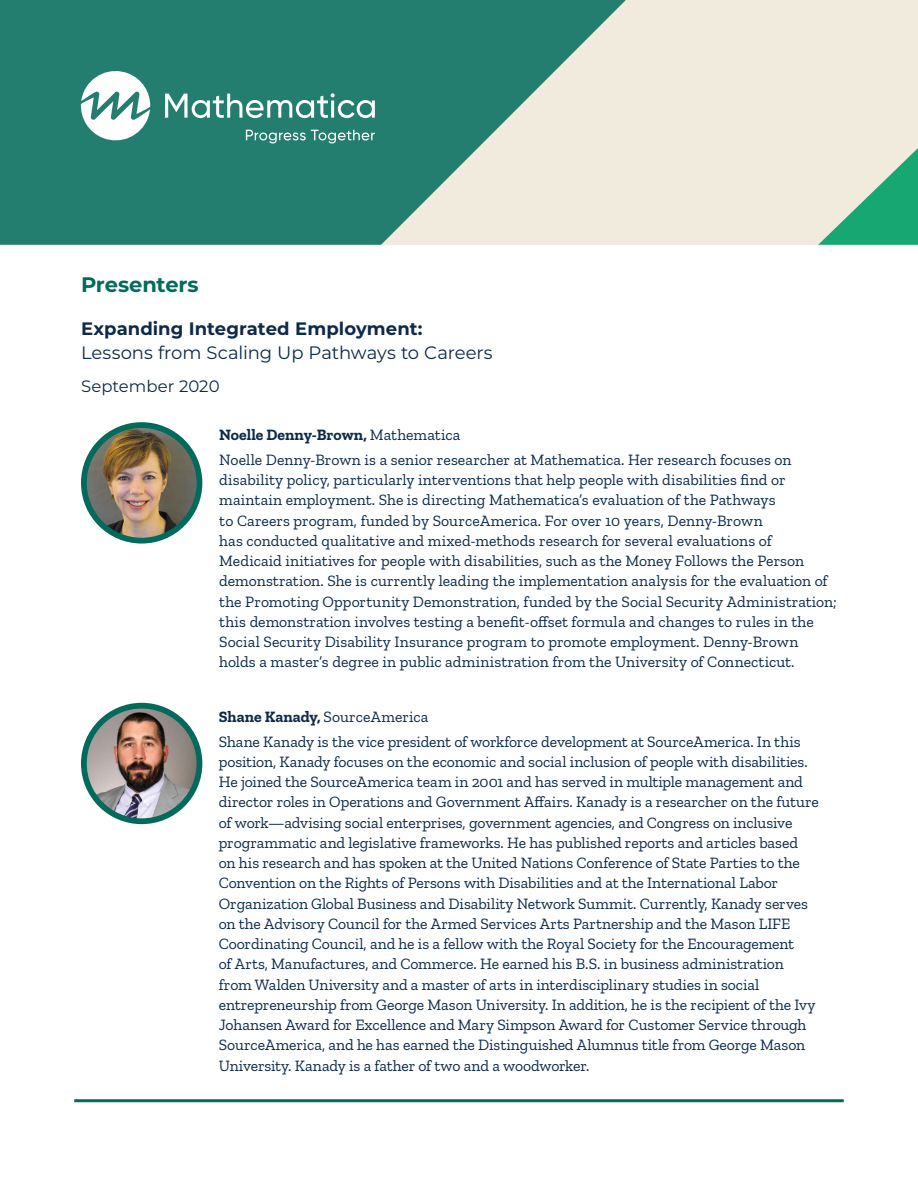
<style>
.page{position:relative;width:918px;height:1188px;background:#fff}
.page>*{position:absolute;margin:0;border:0;box-sizing:border-box;transform-origin:0 0}
.t1{font:700 21px "Montserrat";letter-spacing:-.005em;color:#006b5c}
.t2{font:18px "Montserrat";letter-spacing:-.005em;color:#0d2a49}
.t3{font:700 18px "Montserrat";letter-spacing:.005em;color:#0d2a49}
.t4{font:16.5px "Montserrat";color:#0d2a49}
.t5{font:15.75px/20.2px "Zilla Slab";letter-spacing:-.005em;color:#0d2a49}
.t6{font:700 15.75px "Zilla Slab";color:#0d2a49}
.s1{font-weight:400}
.s2{font-weight:700}
</style>
<div class="page">
<div style="left:81px;top:422px;width:121px;height:122px;background:#006b5c;border-radius:50%"></div>
<div style="left:0;top:0;width:918px;height:245px;background:#f0ebdd"></div>
<svg style="left:0;top:0;width:626px;height:245px;fill:#247e6f"></svg>
<svg style="left:818px;top:148px;width:100px;height:97px"></svg>
<svg style="left:80px;top:66px;width:71px;height:79px;background:#99c3bc"></svg>
<svg style="left:165px;top:93px;width:210px;height:25px;background:#67a59b"></svg>
<svg style="left:246px;top:130px;width:129px;height:14px;background:#559b8f"></svg>
<hr style="left:74px;top:1099px;width:770px;height:3px;background:#006b5c">
<img style="left:87px;top:428px;width:110px;height:110px;border-radius:55px">
<div style="left:81px;top:703px;width:121px;height:121px;background:#006b5c;border-radius:50%"></div>
<img style="left:87px;top:709px;width:110px;height:109px;border-radius:55px">
<h1 class="t1" style="left:81px;top:270px;width:119px">Presenters</h1>
<p class="t3" style="left:81px;top:316px;width:343px">Expanding Integrated Employment:</p>
<p class="t2" style="left:81px;top:341px;width:413px">Lessons from Scaling Up Pathways to Careers</p>
<p class="t4" style="left:81px;top:375px;width:140px">September 2020</p>
<p class="t6" style="left:219px;top:426px;width:243px">Noelle Denny-Brown, <span class="s1">Mathematica</span></p>
<p class="t5" style="left:219px;top:450px;width:619px">Noelle Denny-Brown is a senior researcher at Mathematica. Her research focuses on disability policy, particularly interventions that help people with disabilities find or maintain employment. She is directing Mathematica’s evaluation of the Pathways<br>to Careers program, funded by SourceAmerica. For over 10 years, Denny-Brown<br>has conducted qualitative and mixed-methods research for several evaluations of Medicaid initiatives for people with disabilities, such as the Money Follows the Person demonstration. She is currently leading the implementation analysis for the evaluation of the Promoting Opportunity Demonstration, funded by the Social Security Administration; this demonstration involves testing a benefit-offset formula and changes to rules in the Social Security Disability Insurance program to promote employment. Denny-Brown holds a master’s degree in public administration from the University of Connecticut.</p>
<p class="t5" style="left:219px;top:707px;width:211px"><span class="s2">Shane Kanady,</span> SourceAmerica</p>
<p class="t5" style="left:219px;top:731px;width:602px">Shane Kanady is the vice president of workforce development at SourceAmerica. In this position, Kanady focuses on the economic and social inclusion of people with disabilities.<br>He joined the SourceAmerica team in 2001 and has served in multiple management and director roles in Operations and Government Affairs. Kanady is a researcher on the future of work—advising social enterprises, government agencies, and Congress on inclusive programmatic and legislative frameworks. He has published reports and articles based<br>on his research and has spoken at the United Nations Conference of State Parties to the Convention on the Rights of Persons with Disabilities and at the International Labor Organization Global Business and Disability Network Summit. Currently, Kanady serves on the Advisory Council for the Armed Services Arts Partnership and the Mason LIFE Coordinating Council, and he is a fellow with the Royal Society for the Encouragement<br>of Arts, Manufactures, and Commerce. He earned his B.S. in business administration from Walden University and a master of arts in interdisciplinary studies in social entrepreneurship from George Mason University. In addition, he is the recipient of the Ivy Johansen Award for Excellence and Mary Simpson Award for Customer Service through SourceAmerica, and he has earned the Distinguished Alumnus title from George Mason University. Kanady is a father of two and a woodworker.</p>
</div>
